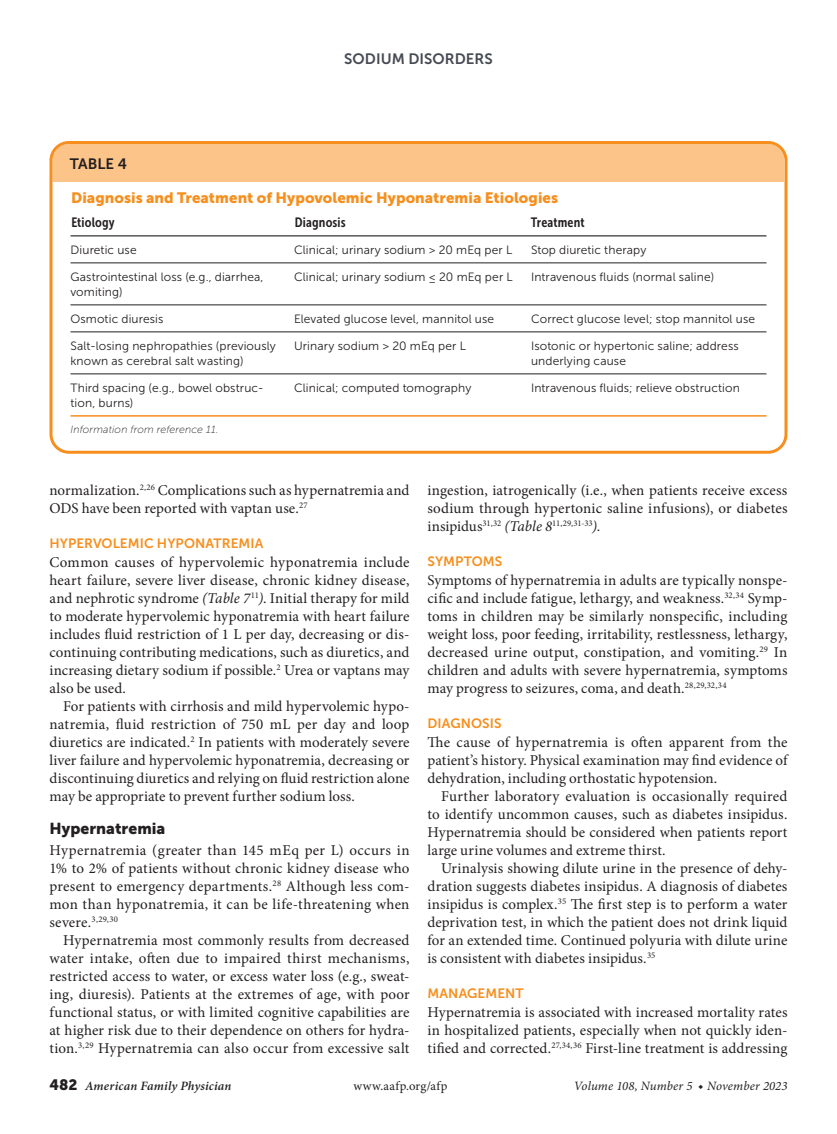
<style>
.page{position:relative;width:837px;height:1134px;background:#fff}
.page>*{position:absolute;margin:0;border:0;box-sizing:border-box;transform-origin:0 0}
.head1{font:15.75px "Museo Sans 900";letter-spacing:.005em;color:#231f20}
.body_text{font:15px/18px "Minion Pro";letter-spacing:.005em;color:#231f20;text-align:justify}
.body_noindent{font:15px/18px "Minion Pro";letter-spacing:.01em;color:#231f20;text-align:justify}
.table_title{font:15px "Museo Sans 900";letter-spacing:.005em;color:#f68f1e}
.t1{font:15px "Museo Sans 700";color:#464b54}
.tablefig{font:15px "Museo Sans 700";color:#231f20}
.head2{font:13.5px "Museo Sans 700";letter-spacing:.005em;color:#f68f1e}
.table_head{font:13.5px "Museo Sans Cond 700";letter-spacing:.01em;color:#231f20}
.t2{font:italic 12.75px "Minion Pro";letter-spacing:.01em;color:#231f20}
.t3{font:italic 600 12.75px "Minion Pro";letter-spacing:.015em;color:#231f20}
.t4{font:12.75px "Minion Pro";letter-spacing:.03em;color:#231f20}
.table_data{font:12px/15px "Museo Sans 300";letter-spacing:.01em;color:#231f20}
.table_note{font:italic 10.5px "Museo Sans 100";letter-spacing:.015em;color:#231f20}
.body_text-2{font:8.7px "Minion Pro";letter-spacing:-.015em;color:#231f20}
.s1{font-style:italic}
.s2{font-size:15px}
.s3{font-style:italic;font-size:15px}
.s4{font-family:"Museo Sans 900";font-weight:400;font-style:normal;font-size:15px}
</style>
<div class="page">
<hr style="left:70px;top:262px;width:224px;height:1px;background:#231f20">
<hr style="left:294px;top:262px;width:237px;height:1px;background:#231f20">
<hr style="left:531px;top:262px;width:235px;height:1px;background:#231f20">
<hr style="left:70px;top:304px;width:224px;height:1px;background:#231f20">
<hr style="left:294px;top:304px;width:237px;height:1px;background:#231f20">
<hr style="left:531px;top:304px;width:235px;height:1px;background:#231f20">
<hr style="left:70px;top:332px;width:224px;height:1px;background:#231f20">
<hr style="left:294px;top:332px;width:237px;height:1px;background:#231f20">
<hr style="left:531px;top:332px;width:235px;height:1px;background:#231f20">
<hr style="left:70px;top:374px;width:224px;height:1px;background:#231f20">
<hr style="left:294px;top:374px;width:237px;height:1px;background:#231f20">
<hr style="left:531px;top:374px;width:235px;height:1px;background:#231f20">
<hr style="left:70px;top:235px;width:224px;height:1px;background:#231f20">
<hr style="left:294px;top:235px;width:237px;height:1px;background:#231f20">
<hr style="left:531px;top:235px;width:235px;height:1px;background:#231f20">
<hr style="left:70px;top:415px;width:224px;height:2px;background:#f68f1e">
<hr style="left:294px;top:415px;width:237px;height:2px;background:#f68f1e">
<hr style="left:531px;top:415px;width:235px;height:2px;background:#f68f1e">
<div style="left:52px;top:144px;width:732px;height:38px;background:#fcc488"></div>
<div style="left:50px;top:141px;width:738px;height:313px;border:3px solid #f68f1e;border-radius:18px"></div>
<p class="t1" style="left:344px;top:50px;width:150px">SODIUM DISORDERS</p>
<p class="tablefig" style="left:70px;top:155px;width:59px">TABLE 4</p>
<p class="table_title" style="left:71px;top:189px;width:489px">Diagnosis and Treatment of Hypovolemic Hyponatremia Etiologies</p>
<p class="table_head" style="left:71px;top:215px;width:45px">Etiology</p>
<p class="table_head" style="left:295px;top:215px;width:52px">Diagnosis</p>
<p class="table_head" style="left:531px;top:215px;width:55px">Treatment</p>
<p class="table_data" style="left:70px;top:242px;width:68px">Diuretic use</p>
<p class="table_data" style="left:294px;top:242px;width:220px">Clinical; urinary sodium &gt; 20 mEq per L</p>
<p class="table_data" style="left:531px;top:242px;width:117px">Stop diuretic therapy</p>
<p class="table_data" style="left:70px;top:269px;width:195px">Gastrointestinal loss (e.g., diarrhea, vomiting)</p>
<p class="table_data" style="left:294px;top:269px;width:220px">Clinical; urinary sodium ≤ 20 mEq per L</p>
<p class="table_data" style="left:531px;top:269px;width:185px">Intravenous fluids (normal saline)</p>
<p class="table_data" style="left:70px;top:311px;width:94px">Osmotic diuresis</p>
<p class="table_data" style="left:294px;top:311px;width:202px">Elevated glucose level, mannitol use</p>
<p class="table_data" style="left:531px;top:311px;width:226px">Correct glucose level; stop mannitol use</p>
<p class="table_data" style="left:70px;top:338px;width:207px">Salt-losing nephropathies (previously known as cerebral salt wasting)</p>
<p class="table_data" style="left:294px;top:338px;width:173px">Urinary sodium &gt; 20 mEq per L</p>
<p class="table_data" style="left:531px;top:338px;width:209px">Isotonic or hypertonic saline; address underlying cause</p>
<p class="table_data" style="left:70px;top:380px;width:195px">Third spacing (e.g., bowel obstruc&shy;tion, burns)</p>
<p class="table_data" style="left:294px;top:380px;width:179px">Clinical; computed tomography</p>
<p class="table_data" style="left:531px;top:380px;width:210px">Intravenous fluids; relieve obstruction</p>
<p class="table_note" style="left:70px;top:424px;width:150px">Information from reference 11.</p>
<p class="body_text" style="left:50px;top:481px;width:362px">normalization.<sup>2,26</sup> Complications such as hypernatremia and<br>ODS have been reported with vaptan use.<sup>27</sup></p>
<p class="head2" style="left:50px;top:535px;width:215px">HYPERVOLEMIC HYPONATREMIA</p>
<p class="body_noindent" style="left:50px;top:553px;width:362px">Common causes of hypervolemic hyponatremia include heart failure, severe liver disease, chronic kidney disease, and nephrotic syndrome <span class="s1">(Table 7</span><sup>11</sup><span class="s1">)</span>. Initial therapy for mild to moderate hypervolemic hyponatremia with heart failure includes fluid restriction of 1 L per day, decreasing or dis&shy;continuing contributing medications, such as diuretics, and increasing dietary sodium if possible.<sup>2</sup> Urea or vaptans may also be used.</p>
<p class="body_text" style="left:50px;top:697px;width:362px;text-indent:14px">For patients with cirrhosis and mild hypervolemic hypo&shy;natremia, fluid restriction of 750 mL per day and loop diuretics are indicated.<sup>2</sup> In patients with moderately severe liver failure and hypervolemic hyponatremia, decreasing or discontinuing diuretics and relying on fluid restriction alone may be appropriate to prevent further sodium loss.</p>
<p class="head1" style="left:50px;top:820px;width:117px">Hypernatremia</p>
<p class="body_noindent" style="left:50px;top:841px;width:362px">Hypernatremia (greater than 145 mEq per L) occurs in 1% to 2% of patients without chronic kidney disease who present to emergency departments.<sup>28</sup> Although less com&shy;mon than hyponatremia, it can be life-threatening when severe.<sup>3,29,30</sup></p>
<p class="body_text" style="left:50px;top:931px;width:362px;text-indent:14px">Hypernatremia most commonly results from decreased water intake, often due to impaired thirst mechanisms, restricted access to water, or excess water loss (e.g., sweat&shy;ing, diuresis). Patients at the extremes of age, with poor functional status, or with limited cognitive capabilities are at higher risk due to their dependence on others for hydra&shy;tion.<sup>3,29</sup> Hypernatremia can also occur from excessive salt</p>
<p class="body_text" style="left:428px;top:481px;width:362px">ingestion, iatrogenically (i.e., when patients receive excess sodium through hypertonic saline infusions), or diabetes</p>
<p class="body_text-2" style="left:428px;top:517px;width:174px"><span class="s2">insipidus</span>31,32 <span class="s3">(Table 8</span>11,29,31-33<span class="s3">)</span><span class="s2">.</span></p>
<p class="head2" style="left:428px;top:553px;width:76px">SYMPTOMS</p>
<p class="body_noindent" style="left:428px;top:571px;width:362px">Symptoms of hypernatremia in adults are typically nonspe&shy;cific and include fatigue, lethargy, and weakness.<sup>32,34</sup> Symp&shy;toms in children may be similarly nonspecific, including weight loss, poor feeding, irritability, restlessness, lethargy, decreased urine output, constipation, and vomiting.<sup>29</sup> In children and adults with severe hypernatremia, symptoms may progress to seizures, coma, and death.<sup>28,29,32,34</sup></p>
<p class="head2" style="left:428px;top:715px;width:76px">DIAGNOSIS</p>
<p class="body_noindent" style="left:428px;top:733px;width:362px">The cause of hypernatremia is often apparent from the patient’s history. Physical examination may find evidence of dehydration, including orthostatic hypotension.</p>
<p class="body_text" style="left:428px;top:787px;width:362px;text-indent:14px">Further laboratory evaluation is occasionally required to identify uncommon causes, such as diabetes insipidus.<br>Hypernatremia should be considered when patients report large urine volumes and extreme thirst.</p>
<p class="body_text" style="left:428px;top:859px;width:362px;text-indent:14px">Urinalysis showing dilute urine in the presence of dehy&shy;dration suggests diabetes insipidus. A diagnosis of diabetes insipidus is complex.<sup>35</sup> The first step is to perform a water deprivation test, in which the patient does not drink liquid for an extended time. Continued polyuria with dilute urine is consistent with diabetes insipidus.<sup>35</sup></p>
<p class="head2" style="left:428px;top:985px;width:98px">MANAGEMENT</p>
<p class="body_noindent" style="left:428px;top:1003px;width:362px">Hypernatremia is associated with increased mortality rates in hospitalized patients, especially when not quickly iden&shy;tified and corrected.<sup>27,34,36</sup> First-line treatment is addressing</p>
<p class="t3" style="left:50px;top:1077px;width:184px"><span class="s4">482</span> American Family Physician</p>
<p class="t4" style="left:353px;top:1078px;width:96px">www.aafp.org/afp</p>
<p class="t2" style="left:574px;top:1078px;width:215px">Volume 108, Number 5 ◆ November 2023</p>
</div>
